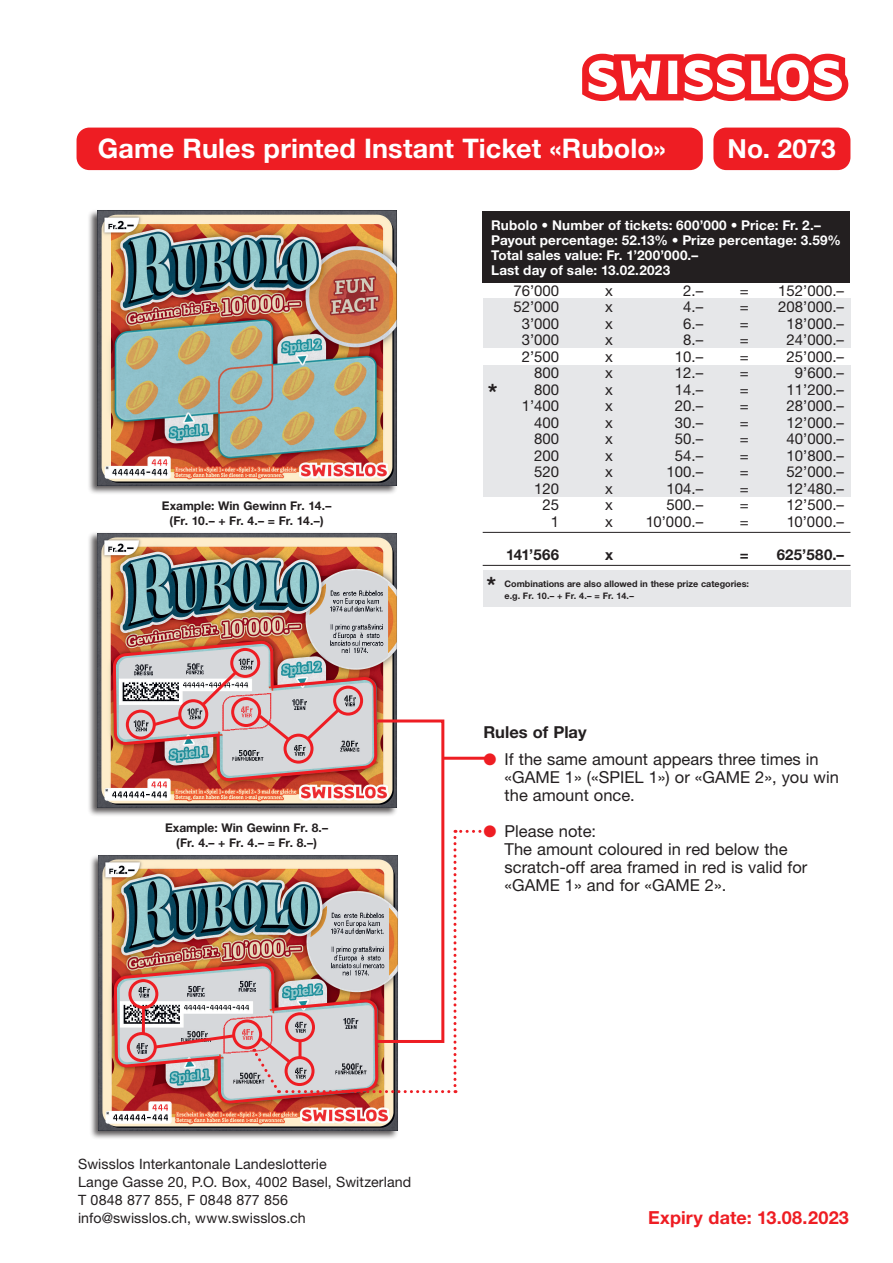
<style>
.page{position:relative;width:893px;height:1263px;background:#fff}
.page>*{position:absolute;margin:0;border:0;box-sizing:border-box;transform-origin:0 0}
.t1{font:700 27px "Helvetica Neue LT Std";color:#fff}
.t2{font:700 26.25px "Helvetica Neue LT Std";letter-spacing:-.005em;color:#fff}
.t3{font:700 24px "Helvetica Neue LT Std";color:#231f20}
.t4{font:700 18px "Helvetica Neue LT Std";letter-spacing:.01em;color:#ee1d23}
.t5{font:16.5px/18px "Helvetica Neue LT Std";color:#231f20}
.t6{font:700 16.5px "Helvetica Neue LT Std";color:#231f20}
.t7{font:15px "Helvetica Neue LT Std";color:#231f20}
.t8{font:700 15px "Helvetica Neue LT Std";letter-spacing:.025em;color:#231f20}
.t9{font:14.25px/18px "Helvetica Neue LT Std";letter-spacing:.005em;color:#231f20}
.t10{font:700 13.5px/15px "Helvetica Neue LT Std";letter-spacing:.01em;color:#fff}
.t11{font:700 12px/15px "Helvetica Neue LT Std";color:#231f20;text-align:center}
.t12{font:700 9px/12px "Helvetica Neue LT Std";color:#231f20}
.s1{color:#ee1d23}
</style>
<div class="page">
<div style="left:483px;top:365px;width:367px;height:131px;background:#e6e7e9"></div>
<div style="left:483px;top:299px;width:367px;height:49px;background:#e6e7e9"></div>
<hr style="left:483px;top:532px;width:367px;height:1px;background:#231f20">
<hr style="left:483px;top:565px;width:367px;height:1px;background:#231f20">
<div style="left:483px;top:211px;width:367px;height:72px;background:#231f20"></div>
<div style="left:483px;top:571px;width:367px;height:36px;background:#e6e7e9"></div>
<svg style="left:582px;top:54px;width:266px;height:47px"></svg>
<div style="left:77px;top:128px;width:626px;height:42px;background:#ee1d23;border-radius:13px"></div>
<div style="left:713px;top:128px;width:137px;height:42px;background:#ee1d23;border-radius:13px"></div>
<div style="left:88px;top:209px;width:310px;height:285px;background:#231f20;opacity:.75"></div>
<img style="left:97px;top:211px;width:299px;height:274px">
<div style="left:88px;top:532px;width:310px;height:285px;background:#231f20;opacity:.75"></div>
<img style="left:97px;top:533px;width:299px;height:275px">
<svg style="left:112px;top:638px;width:264px;height:145px;background:#c69e9b"></svg>
<div style="left:231px;top:697px;width:30px;height:30px;border:3px solid #ee1d23;border-radius:50%"></div>
<div style="left:89px;top:854px;width:310px;height:285px;background:#231f20;opacity:.75"></div>
<img style="left:98px;top:856px;width:299px;height:274px">
<div style="left:376px;top:719px;width:68px;height:324px;border:3px solid #ee1d23"></div>
<hr style="left:442px;top:757px;width:48px;height:3px;background:#ee1d23">
<img style="left:113px;top:830px;width:367px;height:276px">
<h1 class="t1" style="left:98px;top:132px;width:570px">Game Rules printed Instant Ticket «Rubolo»</h1>
<h2 class="t2" style="left:728px;top:133px;width:110px">No. 2073</h2>
<p class="t11" style="left:162px;top:498px;width:171px">Example: Win Gewinn Fr. 14.– (Fr. 10.– + Fr. 4.– = Fr. 14.–)</p>
<p class="t11" style="left:165px;top:820px;width:164px">Example: Win Gewinn Fr. 8.– (Fr. 4.– + Fr. 4.– = Fr. 8.–)</p>
<p class="t10" style="left:491px;top:217px;width:351px">Rubolo • Number of tickets: 600’000 • Price: Fr. 2.– Payout percentage: 52.13% • Prize percentage: 3.59% Total sales value: Fr. 1’200’000.–<br>Last day of sale: 13.02.2023</p>
<p class="t7" style="left:513px;top:282px;width:47px">76’000</p>
<p class="t7" style="left:605px;top:282px;width:9px">x</p>
<p class="t7" style="left:683px;top:282px;width:22px">2.–</p>
<p class="t7" style="left:740px;top:282px;width:10px">=</p>
<p class="t7" style="left:778px;top:282px;width:67px">152’000.–</p>
<p class="t7" style="left:513px;top:298px;width:47px">52’000</p>
<p class="t7" style="left:605px;top:298px;width:9px">x</p>
<p class="t7" style="left:683px;top:298px;width:22px">4.–</p>
<p class="t7" style="left:740px;top:298px;width:10px">=</p>
<p class="t7" style="left:778px;top:298px;width:67px">208’000.–</p>
<p class="t7" style="left:522px;top:315px;width:39px">3’000</p>
<p class="t7" style="left:605px;top:315px;width:9px">x</p>
<p class="t7" style="left:683px;top:315px;width:22px">6.–</p>
<p class="t7" style="left:740px;top:315px;width:10px">=</p>
<p class="t7" style="left:787px;top:315px;width:59px">18’000.–</p>
<p class="t7" style="left:522px;top:331px;width:39px">3’000</p>
<p class="t7" style="left:605px;top:331px;width:9px">x</p>
<p class="t7" style="left:683px;top:331px;width:22px">8.–</p>
<p class="t7" style="left:740px;top:331px;width:10px">=</p>
<p class="t7" style="left:787px;top:331px;width:59px">24’000.–</p>
<p class="t7" style="left:522px;top:348px;width:39px">2’500</p>
<p class="t7" style="left:605px;top:348px;width:9px">x</p>
<p class="t7" style="left:675px;top:348px;width:30px">10.–</p>
<p class="t7" style="left:740px;top:348px;width:10px">=</p>
<p class="t7" style="left:787px;top:348px;width:59px">25’000.–</p>
<p class="t7" style="left:534px;top:364px;width:27px">800</p>
<p class="t7" style="left:605px;top:364px;width:9px">x</p>
<p class="t7" style="left:675px;top:364px;width:30px">12.–</p>
<p class="t7" style="left:740px;top:364px;width:10px">=</p>
<p class="t7" style="left:795px;top:364px;width:51px">9’600.–</p>
<p class="t7" style="left:534px;top:381px;width:27px">800</p>
<p class="t7" style="left:605px;top:381px;width:9px">x</p>
<p class="t7" style="left:675px;top:381px;width:30px">14.–</p>
<p class="t7" style="left:740px;top:381px;width:10px">=</p>
<p class="t7" style="left:787px;top:381px;width:59px">11’200.–</p>
<p class="t7" style="left:522px;top:397px;width:39px">1’400</p>
<p class="t7" style="left:605px;top:397px;width:9px">x</p>
<p class="t7" style="left:675px;top:397px;width:30px">20.–</p>
<p class="t7" style="left:740px;top:397px;width:10px">=</p>
<p class="t7" style="left:787px;top:397px;width:59px">28’000.–</p>
<p class="t7" style="left:534px;top:414px;width:27px">400</p>
<p class="t7" style="left:605px;top:414px;width:9px">x</p>
<p class="t7" style="left:675px;top:414px;width:30px">30.–</p>
<p class="t7" style="left:740px;top:414px;width:10px">=</p>
<p class="t7" style="left:787px;top:414px;width:59px">12’000.–</p>
<p class="t7" style="left:534px;top:430px;width:27px">800</p>
<p class="t7" style="left:605px;top:430px;width:9px">x</p>
<p class="t7" style="left:675px;top:430px;width:30px">50.–</p>
<p class="t7" style="left:740px;top:430px;width:10px">=</p>
<p class="t7" style="left:787px;top:430px;width:59px">40’000.–</p>
<p class="t7" style="left:534px;top:447px;width:27px">200</p>
<p class="t7" style="left:605px;top:447px;width:9px">x</p>
<p class="t7" style="left:675px;top:447px;width:30px">54.–</p>
<p class="t7" style="left:740px;top:447px;width:10px">=</p>
<p class="t7" style="left:787px;top:447px;width:59px">10’800.–</p>
<p class="t7" style="left:534px;top:463px;width:27px">520</p>
<p class="t7" style="left:605px;top:463px;width:9px">x</p>
<p class="t7" style="left:666px;top:463px;width:38px">100.–</p>
<p class="t7" style="left:740px;top:463px;width:10px">=</p>
<p class="t7" style="left:787px;top:463px;width:59px">52’000.–</p>
<p class="t7" style="left:534px;top:480px;width:27px">120</p>
<p class="t7" style="left:605px;top:480px;width:9px">x</p>
<p class="t7" style="left:666px;top:480px;width:38px">104.–</p>
<p class="t7" style="left:740px;top:480px;width:10px">=</p>
<p class="t7" style="left:787px;top:480px;width:59px">12’480.–</p>
<p class="t7" style="left:543px;top:496px;width:18px">25</p>
<p class="t7" style="left:605px;top:496px;width:9px">x</p>
<p class="t7" style="left:666px;top:496px;width:38px">500.–</p>
<p class="t7" style="left:740px;top:496px;width:10px">=</p>
<p class="t7" style="left:787px;top:496px;width:59px">12’500.–</p>
<p class="t7" style="left:551px;top:513px;width:10px">1</p>
<p class="t7" style="left:605px;top:513px;width:9px">x</p>
<p class="t7" style="left:646px;top:513px;width:59px">10’000.–</p>
<p class="t7" style="left:740px;top:513px;width:10px">=</p>
<p class="t7" style="left:787px;top:513px;width:59px">10’000.–</p>
<p class="t8" style="left:506px;top:545px;width:55px">141’566</p>
<p class="t8" style="left:605px;top:545px;width:10px">x</p>
<p class="t8" style="left:740px;top:545px;width:10px">=</p>
<p class="t8" style="left:777px;top:545px;width:69px">625’580.–</p>
<h3 class="t3" style="left:486px;top:571px;width:11px">*</h3>
<p class="t12" style="left:504px;top:577px;width:246px">Combinations are also allowed in these prize categories: e.g. Fr. 10.– + Fr. 4.– = Fr. 14.–</p>
<h3 class="t3" style="left:488px;top:378px;width:11px">*</h3>
<p class="t6" style="left:483px;top:721px;width:105px">Rules of Play</p>
<p class="t5" style="left:505px;top:749px;width:336px;text-indent:-21px"><span class="s1">●</span> If the same amount appears three times in «GAME 1» («SPIEL 1») or «GAME 2», you win the amount once.</p>
<p class="t5" style="left:505px;top:821px;width:304px;text-indent:-21px"><span class="s1">●</span> Please note:<br>The amount coloured in red below the scratch-off area framed in red is valid for «GAME 1» and for «GAME 2».</p>
<p class="t9" style="left:78px;top:1154px;width:335px">Swisslos Interkantonale Landeslotterie<br>Lange Gasse 20, P.O. Box, 4002 Basel, Switzerland T 0848 877 855, F 0848 877 856<br>info@swisslos.ch, www.swisslos.ch</p>
<p class="t4" style="left:648px;top:1206px;width:202px">Expiry date: 13.08.2023</p>
</div>
